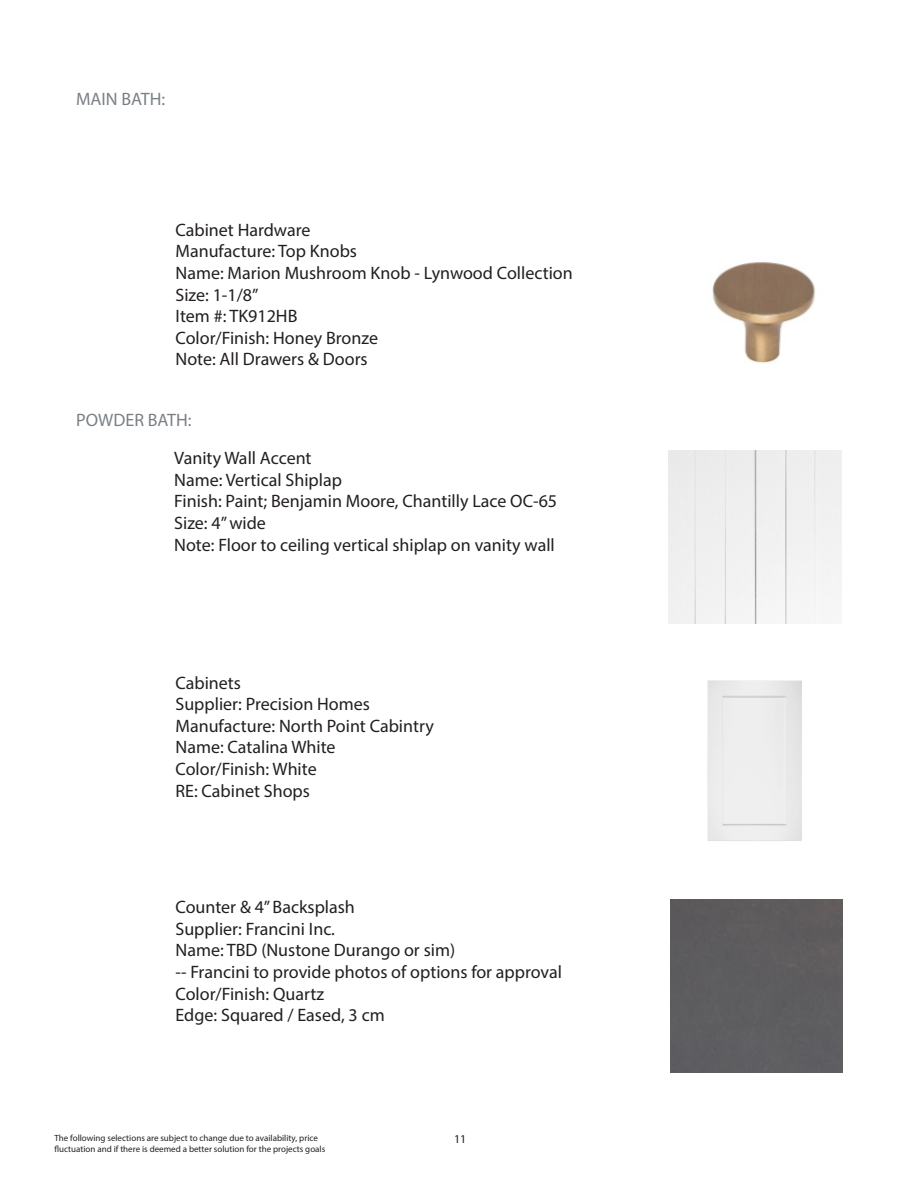
<style>
.page{position:relative;width:918px;height:1188px;background:#fff}
.page>*{position:absolute;margin:0;border:0;box-sizing:border-box;transform-origin:0 0}
.t1{font:18px "Myriad Pro";color:#231f20}
.t2{font:18px "Myriad Pro";color:#7b8085}
.t3{font:12px "Myriad Pro";color:#231f20}
.t4{font:9px/10.8px "Myriad Pro";color:#231f20}
</style>
<div class="page">
<img style="left:712px;top:262px;width:103px;height:101px">
<div style="left:670px;top:900px;width:173px;height:172px;background:#5d5c5f"></div>
<img style="left:707px;top:680px;width:95px;height:161px">
<div style="left:669px;top:451px;width:173px;height:172px;background:#f0f0f0"></div>
<p class="t2" style="left:76px;top:88px;width:91px">MAIN BATH:</p>
<p class="t1" style="left:176px;top:219px;width:137px">Cabinet Hardware</p>
<p class="t1" style="left:176px;top:240px;width:183px">Manufacture: Top Knobs</p>
<p class="t1" style="left:176px;top:262px;width:399px">Name: Marion Mushroom Knob - Lynwood Collection</p>
<p class="t1" style="left:176px;top:283px;width:84px">Size: 1-1/8”</p>
<p class="t1" style="left:176px;top:305px;width:123px">Item #: TK912HB</p>
<p class="t1" style="left:176px;top:327px;width:204px">Color/Finish: Honey Bronze</p>
<p class="t1" style="left:176px;top:348px;width:194px">Note: All Drawers &amp; Doors</p>
<p class="t2" style="left:76px;top:409px;width:117px">POWDER BATH:</p>
<p class="t1" style="left:174px;top:447px;width:139px">Vanity Wall Accent</p>
<p class="t1" style="left:174px;top:469px;width:169px">Name: Vertical Shiplap</p>
<p class="t1" style="left:174px;top:490px;width:384px">Finish: Paint; Benjamin Moore, Chantilly Lace OC-65</p>
<p class="t1" style="left:174px;top:512px;width:93px">Size: 4” wide</p>
<p class="t1" style="left:174px;top:533px;width:382px">Note: Floor to ceiling vertical shiplap on vanity wall</p>
<p class="t1" style="left:176px;top:671px;width:67px">Cabinets</p>
<p class="t1" style="left:176px;top:693px;width:196px">Supplier: Precision Homes</p>
<p class="t1" style="left:176px;top:715px;width:260px">Manufacture: North Point Cabintry</p>
<p class="t1" style="left:176px;top:736px;width:162px">Name: Catalina White</p>
<p class="t1" style="left:176px;top:758px;width:143px">Color/Finish: White</p>
<p class="t1" style="left:176px;top:779px;width:136px">RE: Cabinet Shops</p>
<p class="t1" style="left:176px;top:896px;width:181px">Counter &amp; 4” Backsplash</p>
<p class="t1" style="left:176px;top:918px;width:161px">Supplier: Francini Inc.</p>
<p class="t1" style="left:176px;top:939px;width:281px">Name: TBD (Nustone Durango or sim)</p>
<p class="t1" style="left:176px;top:961px;width:388px">-- Francini to provide photos of options for approval</p>
<p class="t1" style="left:176px;top:982px;width:150px">Color/Finish: Quartz</p>
<p class="t1" style="left:176px;top:1004px;width:211px">Edge: Squared / Eased, 3 cm</p>
<p class="t4" style="left:54px;top:1132px;width:272px">The following selections are subject to change due to availability, price fluctuation and if there is deemed a better solution for the projects goals</p>
<p class="t3" style="left:454px;top:1132px;width:14px">11</p>
</div>
